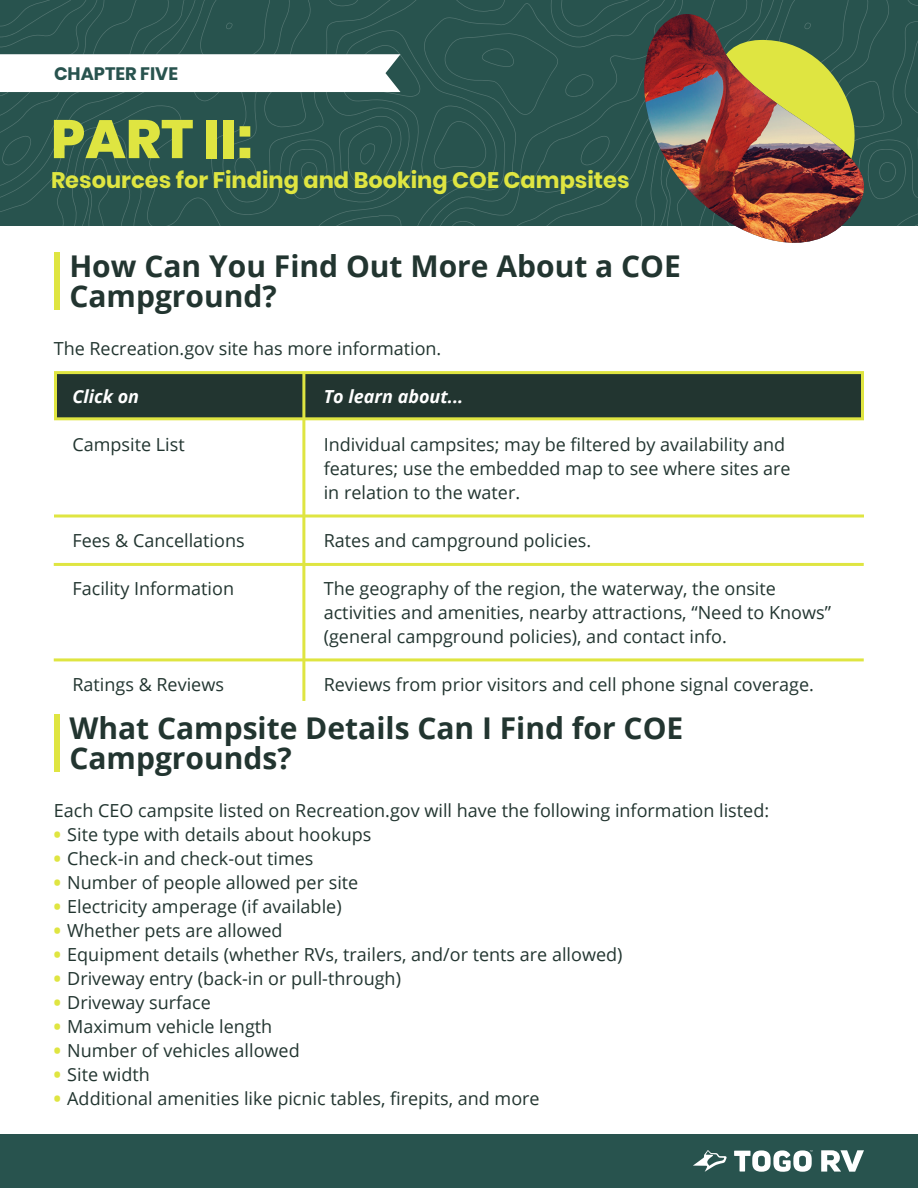
<style>
.page{position:relative;width:918px;height:1188px;background:#fff}
.page>*{position:absolute;margin:0;border:0;box-sizing:border-box;transform-origin:0 0}
.t1{font:800 54px "Poppins";color:#dfe541}
.t2{font:700 30px/30px "Open Sans";color:#223530}
.t3{font:700 22.5px "Poppins";color:#dfe541}
.t4{font:18px/24px "Open Sans";color:#223530}
.t5{font:italic 700 18px "Open Sans";color:#fff}
.t6{font:700 18px "Poppins";color:#28534e}
.s1{font-weight:800;color:#dfe541}
</style>
<div class="page">
<div style="left:0;top:1134px;width:918px;height:54px;background:#28534e"></div>
<svg style="left:693px;top:1150px;width:34px;height:22px"></svg>
<svg style="left:734px;top:1150px;width:79px;height:22px"></svg>
<svg style="left:821px;top:1150px;width:43px;height:22px"></svg>
<div style="left:54px;top:371px;width:810px;height:49px;background:#223530;border:3px solid #dfe541"></div>
<hr style="left:302px;top:373px;width:3px;height:328px;background:#dfe541">
<div style="left:54px;top:253px;width:6px;height:57px;background:#dfe541"></div>
<div style="left:54px;top:715px;width:6px;height:57px;background:#dfe541"></div>
<svg style="left:54px;top:514px;width:810px;height:4px;background:#e6ea6f"></svg>
<hr style="left:54px;top:563px;width:810px;height:3px;background:#dfe541">
<hr style="left:54px;top:658px;width:810px;height:3px;background:#dfe541">
<svg style="left:0;top:0;width:918px;height:226px;background:#3f6561"></svg>
<div style="left:631px;top:1px;width:269px;height:13px;background:#28534e"></div>
<img style="left:631px;top:14px;width:269px;height:229px">
<p class="t6" style="left:54px;top:63px;width:126px">CHAPTER FIVE</p>
<h1 class="t1" style="left:51px;top:108px;width:203px">PART II:</h1>
<p class="t3" style="left:51px;top:167px;width:580px">Resources for Finding and Booking COE Campsites</p>
<h2 class="t2" style="left:69px;top:250px;width:613px">How Can You Find Out More About a COE<br>Campground?</h2>
<p class="t4" style="left:54px;top:336px;width:389px">The Recreation.gov site has more information.</p>
<p class="t5" style="left:72px;top:384px;width:68px">Click on</p>
<p class="t5" style="left:324px;top:384px;width:141px">To learn about...</p>
<p class="t4" style="left:72px;top:432px;width:114px">Campsite List</p>
<p class="t4" style="left:324px;top:432px;width:468px">Individual campsites; may be filtered by availability and features; use the embedded map to see where sites are in relation to the water.</p>
<p class="t4" style="left:72px;top:528px;width:174px">Fees &amp; Cancellations</p>
<p class="t4" style="left:324px;top:528px;width:269px">Rates and campground policies.</p>
<p class="t4" style="left:72px;top:576px;width:163px">Facility Information</p>
<p class="t4" style="left:324px;top:576px;width:509px">The geography of the region, the waterway, the onsite activities and amenities, nearby attractions, “Need to Knows” (general campground policies), and contact info.</p>
<p class="t4" style="left:72px;top:672px;width:153px">Ratings &amp; Reviews</p>
<p class="t4" style="left:324px;top:672px;width:492px">Reviews from prior visitors and cell phone signal coverage.</p>
<h2 class="t2" style="left:69px;top:712px;width:616px">What Campsite Details Can I Find for COE<br>Campgrounds?</h2>
<p class="t4" style="left:54px;top:798px;width:717px">Each CEO campsite listed on Recreation.gov will have the following information listed:</p>
<p class="t4" style="left:54px;top:822px;width:319px"><span class="s1">•</span> Site type with details about hookups</p>
<p class="t4" style="left:54px;top:846px;width:261px"><span class="s1">•</span> Check-in and check-out times</p>
<p class="t4" style="left:54px;top:870px;width:306px"><span class="s1">•</span> Number of people allowed per site</p>
<p class="t4" style="left:54px;top:894px;width:289px"><span class="s1">•</span> Electricity amperage (if available)</p>
<p class="t4" style="left:54px;top:918px;width:230px"><span class="s1">•</span> Whether pets are allowed</p>
<p class="t4" style="left:54px;top:942px;width:570px"><span class="s1">•</span> Equipment details (whether RVs, trailers, and/or tents are allowed)</p>
<p class="t4" style="left:54px;top:966px;width:349px"><span class="s1">•</span> Driveway entry (back-in or pull-through)</p>
<p class="t4" style="left:54px;top:990px;width:159px"><span class="s1">•</span> Driveway surface</p>
<p class="t4" style="left:54px;top:1014px;width:220px"><span class="s1">•</span> Maximum vehicle length</p>
<p class="t4" style="left:54px;top:1038px;width:248px"><span class="s1">•</span> Number of vehicles allowed</p>
<p class="t4" style="left:54px;top:1062px;width:98px"><span class="s1">•</span> Site width</p>
<p class="t4" style="left:54px;top:1086px;width:487px"><span class="s1">•</span> Additional amenities like picnic tables, firepits, and more</p>
</div>
